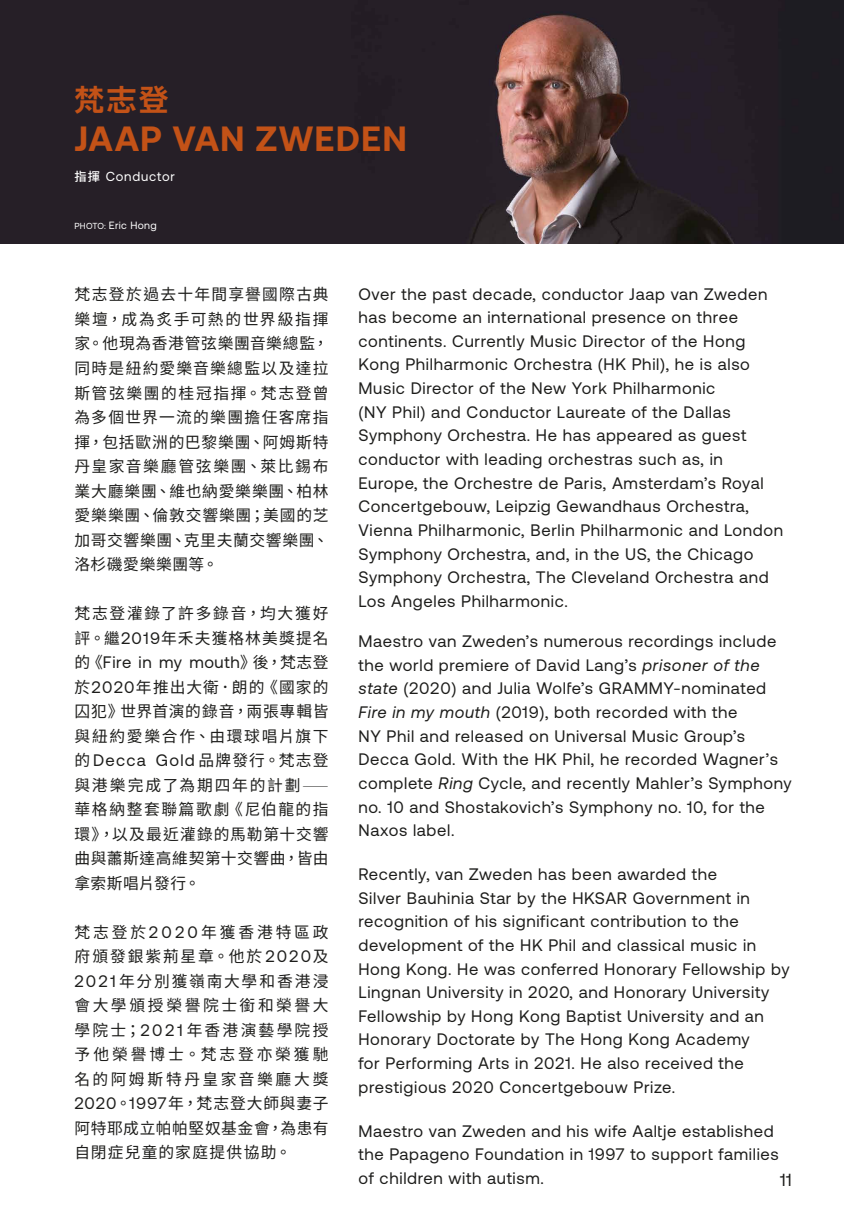
<style>
.page{position:relative;width:844px;height:1226px;background:#fff}
.page>*{position:absolute;margin:0;border:0;box-sizing:border-box;transform-origin:0 0}
.t1{font:700 35px "Aeonik";letter-spacing:.03em;color:#c35217}
.t2{font:700 29.75px "Aktiv Hei Hant";color:#c35217}
.t3{font:17.5px "Aeonik";color:#1d1d1b}
.t4{font:16.62px/23.6px "Aeonik";letter-spacing:.04em;color:#1d1d1b}
.t5{font:15.75px/24.5px "Noto Sans HK";letter-spacing:.055em;color:#1d1d1b;text-align:justify}
.t6{font:15.75px/24.5px "Noto Sans HK";letter-spacing:.085em;color:#1d1d1b}
.t7{font:13.12px "Aeonik";letter-spacing:.065em;color:#fff}
.t8{font:10.5px "Aeonik";letter-spacing:.03em;color:#fff}
.s1{font-family:"Noto Sans CJ Ktc";font-weight:500;font-size:12.25px}
.s2{font-size:8.75px}
.s3{font-family:"Aeonik";font-size:16.62px}
.s4{font-family:"Noto Sans HK";font-size:15.75px}
.s5{font-weight:100}
.s6{font-style:italic}
</style>
<div class="page">
<img style="left:0;top:0;width:843px;height:243px">
<h2 class="t2" style="left:74px;top:82px;width:95px">梵志登</h2>
<h1 class="t1" style="left:74px;top:118px;width:334px">JAAP VAN ZWEDEN</h1>
<p class="t7" style="left:74px;top:169px;width:102px"><span class="s1">指揮</span> Conductor</p>
<p class="t8" style="left:74px;top:219px;width:84px"><span class="s2">PHOTO:</span> Eric Hong</p>
<p class="t5" style="left:74px;top:283px;width:255px">梵志登於過去十年間享譽國際古典樂壇，成為炙手可熱的世界級指揮家。他現為香港管弦樂團音樂總監，同時是紐約愛樂音樂總監以及達拉斯管弦樂團的桂冠指揮。梵志登曾為多個世界一流的樂團擔任客席指揮，包括歐洲的巴黎樂團、阿姆斯特丹皇家音樂廳管弦樂團、萊比錫布業大廳樂團、維也納愛樂樂團、柏林愛樂樂團、倫敦交響樂團；美國的芝加哥交響樂團、克里夫蘭交響樂團、洛杉磯愛樂樂團等。</p>
<p class="t6" style="left:74px;top:601px;width:255px">梵志登灌錄了許多錄音，均大獲好評。繼<span class="s3">2019</span>年禾夫獲格林美獎提名</p>
<p class="t4" style="left:74px;top:650px;width:255px"><span class="s4">的《</span>Fire in my mouth<span class="s4">》後，梵志登</span></p>
<p class="t5" style="left:74px;top:675px;width:255px">於<span class="s3">2020</span>年推出大衛．朗的《國家的囚犯》世界首演的錄音，兩張專輯皆與紐約愛樂合作、由環球唱片旗下的 <span class="s3">Decca Gold</span> 品牌發行。梵志登與港樂完成了為期四年的計劃<span class="s5">——</span>華格納整套聯篇歌劇《尼伯龍的指環》，以及最近灌錄的馬勒第十交響曲與蕭斯達高維契第十交響曲，皆由拿索斯唱片發行。</p>
<p class="t5" style="left:74px;top:920px;width:255px">梵志登於<span class="s3">2020</span>年獲香港特區政府頒發銀紫荊星章。他於<span class="s3">2020</span>及<span class="s3">2021</span>年分別獲嶺南大學和香港浸會大學頒授榮譽院士銜和榮譽大學院士；<span class="s3">2021</span> 年香港演藝學院授予他榮譽博士。梵志登亦榮獲馳名的阿姆斯特丹皇家音樂廳大獎<span class="s3">2020</span>。<span class="s3">1997</span>年，梵志登大師與妻子阿特耶成立帕帕堅奴基金會，為患有自閉症兒童的家庭提供協助。</p>
<p class="t4" style="left:358px;top:282px;width:426px">Over the past decade, conductor Jaap van Zweden has become an international presence on three continents. Currently Music Director of the Hong Kong Philharmonic Orchestra (HK Phil), he is also Music Director of the New York Philharmonic<br>(NY Phil) and Conductor Laureate of the Dallas Symphony Orchestra. He has appeared as guest conductor with leading orchestras such as, in Europe, the Orchestre de Paris, Amsterdam’s Royal Concertgebouw, Leipzig Gewandhaus Orchestra, Vienna Philharmonic, Berlin Philharmonic and London Symphony Orchestra, and, in the US, the Chicago Symphony Orchestra, The Cleveland Orchestra and Los Angeles Philharmonic.</p>
<p class="t4" style="left:358px;top:629px;width:435px">Maestro van Zweden’s numerous recordings include the world premiere of David Lang’s <span class="s6">prisoner of the state</span> (2020) and Julia Wolfe’s GRAMMY-nominated <span class="s6">Fire in my mouth</span> (2019), both recorded with the<br>NY Phil and released on Universal Music Group’s Decca Gold. With the HK Phil, he recorded Wagner’s complete <span class="s6">Ring</span> Cycle, and recently Mahler’s Symphony no. 10 and Shostakovich’s Symphony no. 10, for the Naxos label.</p>
<p class="t4" style="left:358px;top:862px;width:432px">Recently, van Zweden has been awarded the<br>Silver Bauhinia Star by the HKSAR Government in recognition of his significant contribution to the development of the HK Phil and classical music in Hong Kong. He was conferred Honorary Fellowship by Lingnan University in 2020, and Honorary University Fellowship by Hong Kong Baptist University and an Honorary Doctorate by The Hong Kong Academy<br>for Performing Arts in 2021. He also received the prestigious 2020 Concertgebouw Prize.</p>
<p class="t4" style="left:358px;top:1118px;width:422px">Maestro van Zweden and his wife Aaltje established the Papageno Foundation in 1997 to support families of children with autism.</p>
<p class="t3" style="left:779px;top:1170px;width:13px">11</p>
</div>
